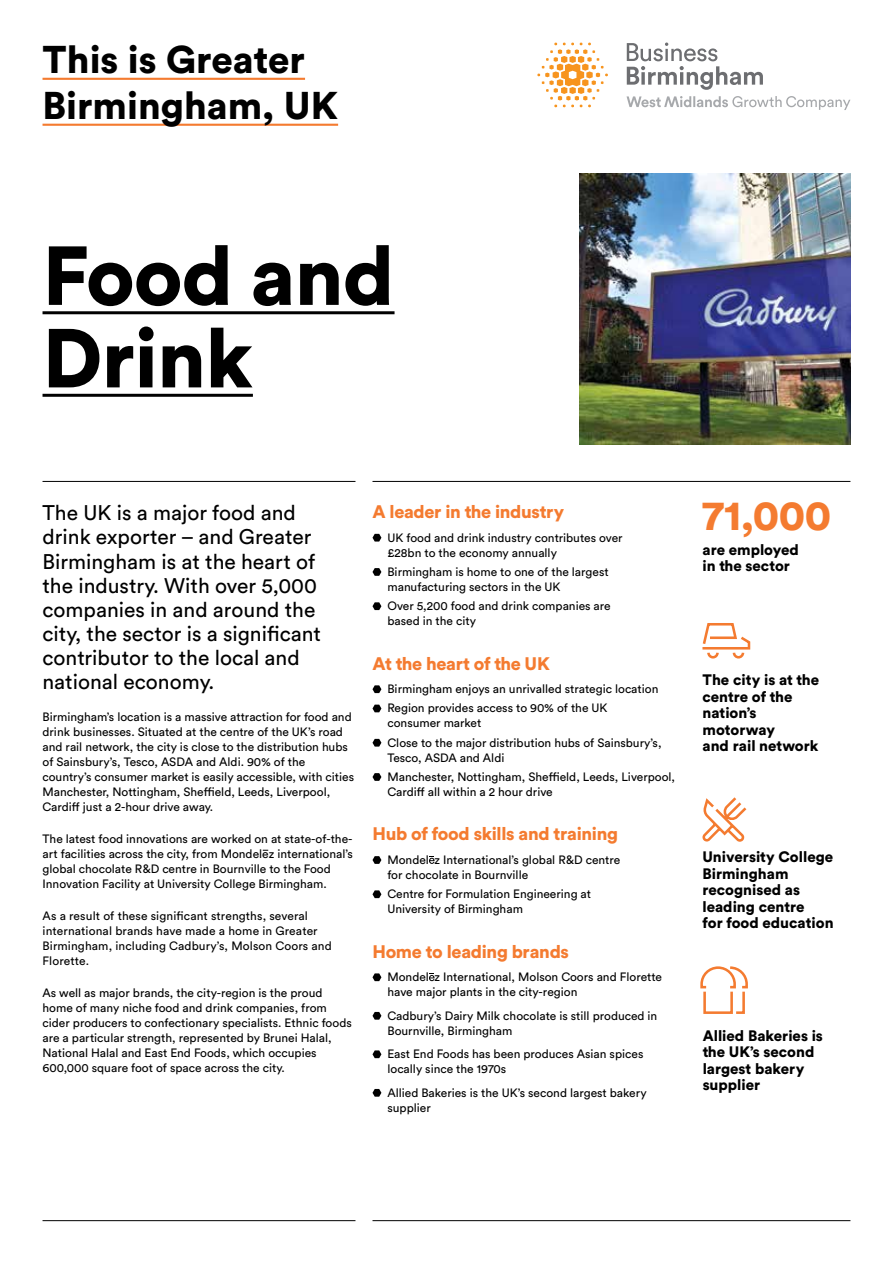
<style>
.page{position:relative;width:893px;height:1263px;background:#fff}
.page>*{position:absolute;margin:0;border:0;box-sizing:border-box;transform-origin:0 0}
.t1{font:900 82.5px/82.5px "Circular Std";letter-spacing:-.01em;color:#000}
.t2{font:900 42px "Circular Std";color:#f47b30}
.t3{font:900 38.25px/45.9px "Circular Std";color:#000}
.t4{font:21px/24px "Circular Std";color:#000}
.t5{font:900 18px "Circular Std";letter-spacing:-.015em;color:#f47b30}
.t6{font:900 15px/16.5px "Circular Std";color:#000}
.t7{font:12px/15px "Circular Std";color:#000}
</style>
<div class="page">
<hr style="left:43px;top:481px;width:312px;height:1px;background:#000">
<hr style="left:43px;top:1220px;width:312px;height:1px;background:#000">
<hr style="left:372px;top:481px;width:478px;height:1px;background:#000">
<hr style="left:372px;top:1220px;width:478px;height:1px;background:#000">
<svg style="left:372px;top:534px;width:9px;height:7px"></svg>
<svg style="left:372px;top:568px;width:9px;height:8px"></svg>
<svg style="left:372px;top:602px;width:9px;height:8px"></svg>
<svg style="left:372px;top:685px;width:9px;height:8px"></svg>
<svg style="left:372px;top:705px;width:9px;height:7px"></svg>
<svg style="left:372px;top:739px;width:9px;height:8px"></svg>
<svg style="left:372px;top:773px;width:9px;height:8px"></svg>
<svg style="left:372px;top:856px;width:9px;height:8px"></svg>
<svg style="left:429px;top:856px;width:5px;height:8px"></svg>
<svg style="left:372px;top:890px;width:9px;height:8px"></svg>
<svg style="left:372px;top:973px;width:9px;height:8px"></svg>
<svg style="left:429px;top:973px;width:5px;height:8px"></svg>
<svg style="left:372px;top:1012px;width:9px;height:8px"></svg>
<svg style="left:372px;top:1050px;width:9px;height:8px"></svg>
<svg style="left:372px;top:1089px;width:9px;height:8px"></svg>
<hr style="left:43px;top:78px;width:262px;height:2px;background:#f47b30">
<hr style="left:43px;top:124px;width:295px;height:2px;background:#f47b30">
<hr style="left:43px;top:311px;width:352px;height:3px;background:#000">
<hr style="left:43px;top:394px;width:210px;height:3px;background:#000">
<svg style="left:700px;top:966px;width:48px;height:48px"></svg>
<svg style="left:702px;top:623px;width:49px;height:36px"></svg>
<img style="left:579px;top:173px;width:271px;height:271px">
<svg style="left:537px;top:43px;width:71px;height:64px"></svg>
<svg style="left:627px;top:96px;width:223px;height:14px"></svg>
<svg style="left:627px;top:43px;width:136px;height:47px"></svg>
<svg style="left:702px;top:797px;width:45px;height:45px"></svg>
<h3 class="t3" style="left:43px;top:36px;width:297px">This is Greater<br>Birmingham, UK</h3>
<h1 class="t1" style="left:43px;top:233px;width:353px">Food and<br>Drink</h1>
<h3 class="t4" style="left:43px;top:501px;width:280px">The UK is a major food and drink exporter – and Greater<br>Birmingham is at the heart of the industry. With over 5,000 companies in and around the city, the sector is a significant contributor to the local and national economy.</h3>
<p class="t7" style="left:43px;top:709px;width:313px">Birmingham’s location is a massive attraction for food and drink businesses. Situated at the centre of the UK’s road and rail network, the city is close to the distribution hubs of Sainsbury’s, Tesco, ASDA and Aldi. 90% of the country’s consumer market is easily accessible, with cities Manchester, Nottingham, Sheffield, Leeds, Liverpool, Cardiff just a 2-hour drive away.</p>
<p class="t7" style="left:43px;top:831px;width:312px">The latest food innovations are worked on at state-of-the&shy;art facilities across the city, from Mondelez international’s global chocolate R&amp;D centre in Bournville to the Food Innovation Facility at University College Birmingham.</p>
<p class="t7" style="left:43px;top:908px;width:291px">As a result of these significant strengths, several international brands have made a home in Greater Birmingham, including Cadbury’s, Molson Coors and Florette.</p>
<p class="t7" style="left:43px;top:985px;width:311px">As well as major brands, the city-region is the proud home of many niche food and drink companies, from cider producers to confectionary specialists. Ethnic foods are a particular strength, represented by Brunei Halal, National Halal and East End Foods, which occupies 600,000 square foot of space across the city.</p>
<h3 class="t5" style="left:372px;top:500px;width:193px">A leader in the industry</h3>
<p class="t7" style="left:387px;top:530px;width:237px">UK food and drink industry contributes over £28bn to the economy annually</p>
<p class="t7" style="left:387px;top:564px;width:223px">Birmingham is home to one of the largest manufacturing sectors in the UK</p>
<p class="t7" style="left:387px;top:598px;width:225px">Over 5,200 food and drink companies are based in the city</p>
<h3 class="t5" style="left:372px;top:651px;width:179px">At the heart of the UK</h3>
<p class="t7" style="left:387px;top:679px;width:273px;line-height:19.2px">Birmingham enjoys an unrivalled strategic location<br>Region provides access to 90% of the UK</p>
<p class="t7" style="left:387px;top:713px;width:276px;line-height:19.2px">consumer market<br>Close to the major distribution hubs of Sainsbury’s,</p>
<p class="t7" style="left:387px;top:748px;width:289px;line-height:19.2px">Tesco, ASDA and Aldi<br>Manchester, Nottingham, Sheffield, Leeds, Liverpool,</p>
<p class="t7" style="left:387px;top:784px;width:167px">Cardiff all within a 2 hour drive</p>
<h3 class="t5" style="left:372px;top:822px;width:247px">Hub of food skills and training</h3>
<p class="t7" style="left:387px;top:852px;width:234px">Mondel z International’s global R&amp;D centre for chocolate in Bournville</p>
<p class="t7" style="left:387px;top:886px;width:205px">Centre for Formulation Engineering at<br>University of Birmingham</p>
<h3 class="t5" style="left:372px;top:939px;width:198px">Home to leading brands</h3>
<p class="t7" style="left:387px;top:969px;width:276px">Mondel z International, Molson Coors and Florette have major plants in the city-region</p>
<p class="t7" style="left:387px;top:1008px;width:271px">Cadbury’s Dairy Milk chocolate is still produced in<br>Bournville, Birmingham</p>
<p class="t7" style="left:387px;top:1046px;width:257px">East End Foods has been produces Asian spices locally since the 1970s</p>
<p class="t7" style="left:387px;top:1085px;width:261px">Allied Bakeries is the UK’s second largest bakery supplier</p>
<h2 class="t2" style="left:702px;top:487px;width:130px">71,000</h2>
<p class="t6" style="left:702px;top:541px;width:98px">are employed in the sector</p>
<p class="t6" style="left:702px;top:671px;width:118px">The city is at the centre of the nation’s motorway<br>and rail network</p>
<p class="t6" style="left:702px;top:848px;width:133px">University College<br>Birmingham recognised as leading centre<br>for food education</p>
<p class="t6" style="left:703px;top:1027px;width:122px">Allied Bakeries is the UK’s second largest bakery supplier</p>
</div>
